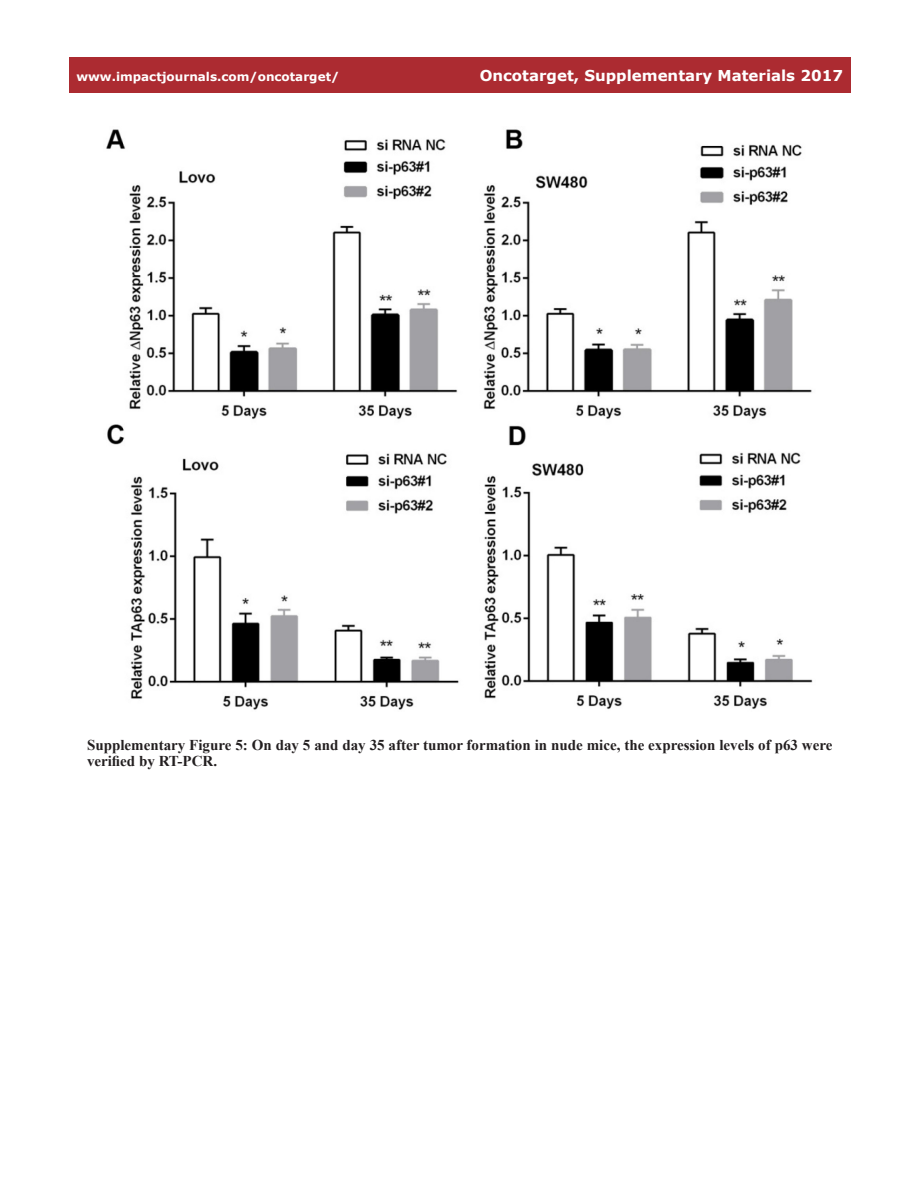
<style>
.page{position:relative;width:918px;height:1188px;background:#fff}
.page>*{position:absolute;margin:0;border:0;box-sizing:border-box;transform-origin:0 0}
.figuretext{font:700 15px/16.2px "Times New Roman";color:#231f20}
.t1{font:700 15px "Verdana";color:#fff}
.t2{font:700 12px "Verdana";color:#fff}
</style>
<div class="page">
<div style="left:69px;top:57px;width:781px;height:36px;background:#ac2b31"></div>
<img style="left:106px;top:129px;width:707px;height:581px">
<p class="t2" style="left:76px;top:68px;width:264px">www.impactjournals.com/oncotarget/</p>
<p class="t1" style="left:480px;top:65px;width:365px">Oncotarget, Supplementary Materials 2017</p>
<p class="figuretext" style="left:87px;top:736px;width:747px">Supplementary Figure 5: On day 5 and day 35 after tumor formation in nude mice, the expression levels of p63 were verified by RT-PCR.</p>
</div>
